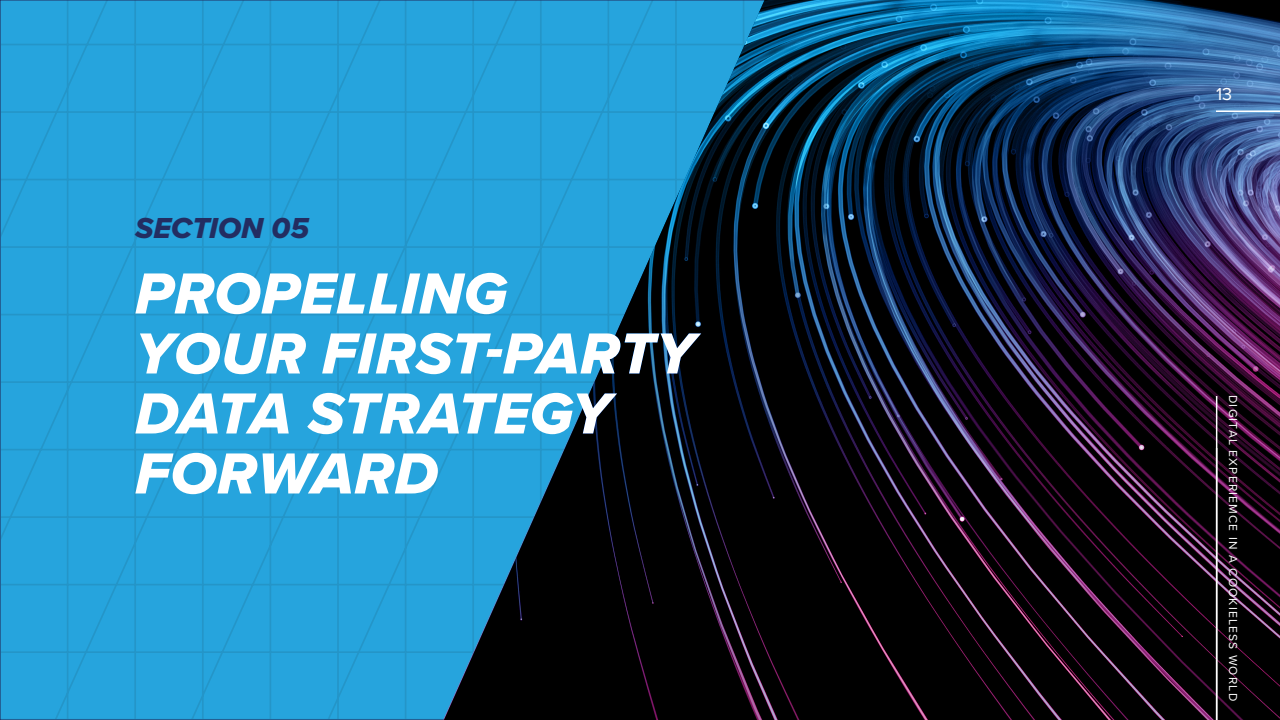
<style>
.page{position:relative;width:1280px;height:720px;background:#fff}
.page>*{position:absolute;margin:0;border:0;box-sizing:border-box;transform-origin:0 0}
.t1{font:60px/60px "Proxima Nova Extrabld It";letter-spacing:.01em;color:#fff}
.t2{font:30px "Proxima Nova Extrabld It";letter-spacing:.005em;color:#232d61}
.t3{font:18px "Proxima Nova";color:#fff}
.t4{font:12px "Proxima Nova";letter-spacing:.1em;color:#fff}
</style>
<div class="page">
<svg style="left:2px;top:2px;width:438px;height:716px;background:#25a2db"></svg>
<img style="left:440px;top:0;width:840px;height:720px">
<hr style="left:1216px;top:396px;width:1px;height:324px;background:#fff">
<hr style="left:1216px;top:110px;width:64px;height:2px;background:#fff">
<p class="t2" style="left:135px;top:206px;width:175px">SECTION 05</p>
<p class="t1" style="left:135px;top:263px;width:561px">PROPELLING<br>YOUR FIRST-PARTY<br>DATA STRATEGY<br>FORWARD</p>
<p class="t3" style="left:1216px;top:81px;width:18px">13</p>
<p class="t4" style="left:1242px;top:395px;width:308px;rotate:90deg">DIGITAL EXPERIEMCE IN A COOKIELESS WORLD</p>
</div>
